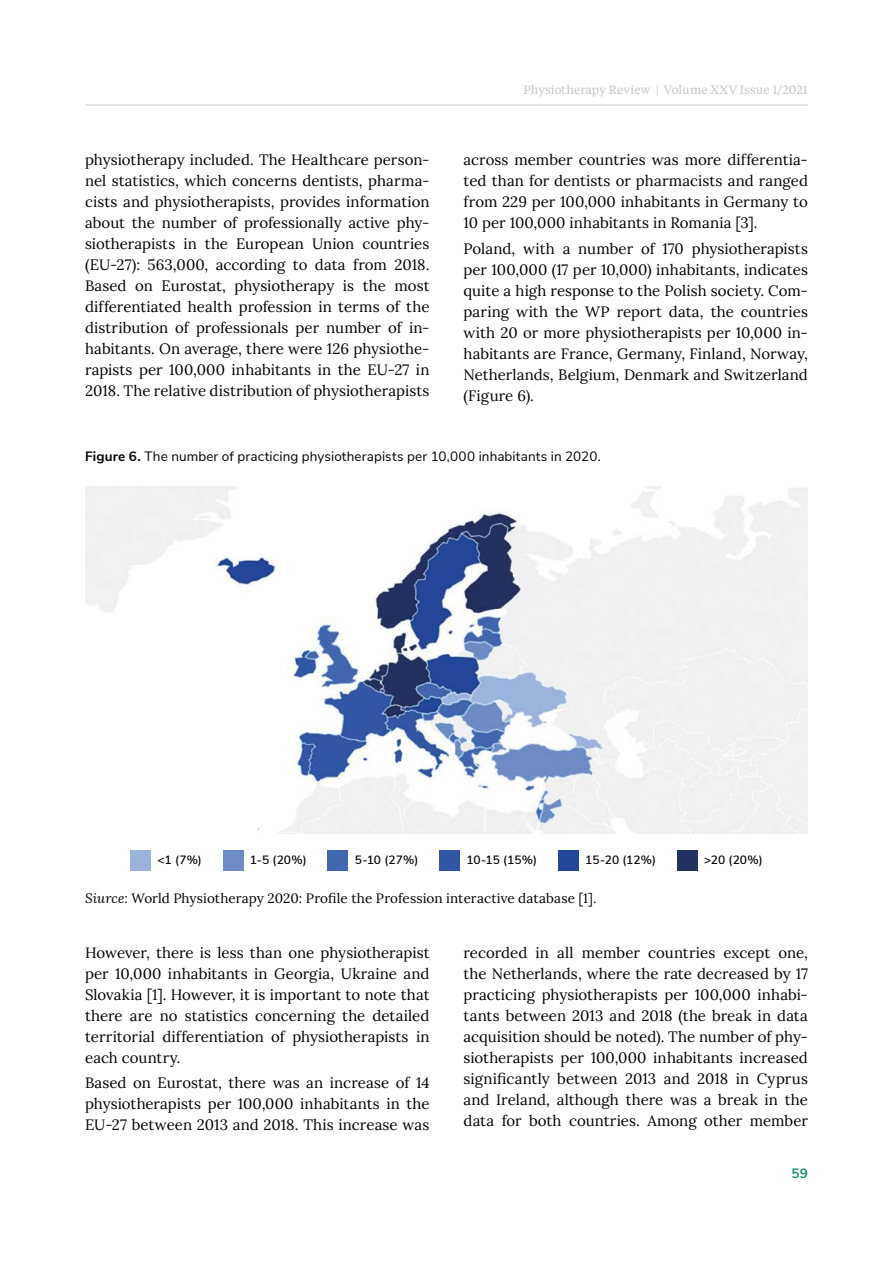
<style>
.page{position:relative;width:893px;height:1263px;background:#fff}
.page>*{position:absolute;margin:0;border:0;box-sizing:border-box;transform-origin:0 0}
.t1{font:15px/21px "Lora";letter-spacing:.005em;color:#000;text-align:justify}
.t2{font:13.5px "Lora";color:#000}
.t3{font:13.5px "Nunito Sans";letter-spacing:.01em;color:#000}
.t4{font:700 13.5px "Nunito Sans";color:#1a9363}
.t5{font:600 12px "Nunito Sans";letter-spacing:.005em;color:#000}
.t6{font:12px "Tiempos Text";letter-spacing:.01em;color:#c6c6c6}
.s1{font-weight:700}
.s2{font-style:italic}
</style>
<div class="page">
<hr style="left:85px;top:105px;width:723px;height:1px;background:#c6c6c6">
<img style="left:85px;top:487px;width:723px;height:346px">
<div style="left:130px;top:849px;width:21px;height:21px;background:#9bb2dd"></div>
<div style="left:223px;top:849px;width:21px;height:21px;background:#6d8cc7"></div>
<div style="left:327px;top:849px;width:21px;height:21px;background:#4167af"></div>
<div style="left:439px;top:849px;width:21px;height:21px;background:#3157a4"></div>
<div style="left:558px;top:849px;width:21px;height:21px;background:#224798"></div>
<div style="left:677px;top:849px;width:21px;height:21px;background:#233161"></div>
<p class="t6" style="left:523px;top:82px;width:286px">Physiotherapy Review | Volume XXV Issue 1/2021</p>
<p class="t1" style="left:85px;top:149px;width:346px">physiotherapy included. The Healthcare person&shy;nel statistics, which concerns dentists, pharma&shy;cists and physiotherapists, provides information about the number of professionally active phy&shy;siotherapists in the European Union countries (EU-27): 563,000, according to data from 2018.<br>Based on Eurostat, physiotherapy is the most differentiated health profession in terms of the distribution of professionals per number of in&shy;habitants. On average, there were 126 physiothe&shy;rapists per 100,000 inhabitants in the EU-27 in 2018. The relative distribution of physiotherapists</p>
<p class="t1" style="left:463px;top:149px;width:346px">across member countries was more differentia&shy;ted than for dentists or pharmacists and ranged from 229 per 100,000 inhabitants in Germany to 10 per 100,000 inhabitants in Romania [3].</p>
<p class="t1" style="left:463px;top:237px;width:346px">Poland, with a number of 170 physiotherapists per 100,000 (17 per 10,000) inhabitants, indicates quite a high response to the Polish society. Com&shy;paring with the WP report data, the countries with 20 or more physiotherapists per 10,000 in&shy;habitants are France, Germany, Finland, Norway, Netherlands, Belgium, Denmark and Switzerland (Figure 6).</p>
<p class="t3" style="left:85px;top:447px;width:517px"><span class="s1">Figure 6.</span> The number of practicing physiotherapists per 10,000 inhabitants in 2020.</p>
<p class="t5" style="left:158px;top:851px;width:46px">&lt;1 (7%)</p>
<p class="t5" style="left:250px;top:851px;width:58px">1-5 (20%)</p>
<p class="t5" style="left:355px;top:851px;width:65px">5-10 (27%)</p>
<p class="t5" style="left:466px;top:851px;width:72px">10-15 (15%)</p>
<p class="t5" style="left:585px;top:851px;width:73px">15-20 (12%)</p>
<p class="t5" style="left:704px;top:851px;width:60px">&gt;20 (20%)</p>
<p class="t2" style="left:85px;top:888px;width:513px"><span class="s2">Siurce:</span> World Physiotherapy 2020: Profile the Profession interactive database [1].</p>
<p class="t1" style="left:85px;top:941px;width:346px">However, there is less than one physiotherapist per 10,000 inhabitants in Georgia, Ukraine and Slovakia [1]. However, it is important to note that there are no statistics concerning the detailed territorial differentiation of physiotherapists in each country.</p>
<p class="t1" style="left:85px;top:1071px;width:346px">Based on Eurostat, there was an increase of 14 physiotherapists per 100,000 inhabitants in the EU-27 between 2013 and 2018. This increase was</p>
<p class="t1" style="left:463px;top:941px;width:346px">recorded in all member countries except one, the Netherlands, where the rate decreased by 17 practicing physiotherapists per 100,000 inhabi&shy;tants between 2013 and 2018 (the break in data acquisition should be noted). The number of phy&shy;siotherapists per 100,000 inhabitants increased significantly between 2013 and 2018 in Cyprus and Ireland, although there was a break in the data for both countries. Among other member</p>
<p class="t4" style="left:791px;top:1163px;width:18px">59</p>
</div>
